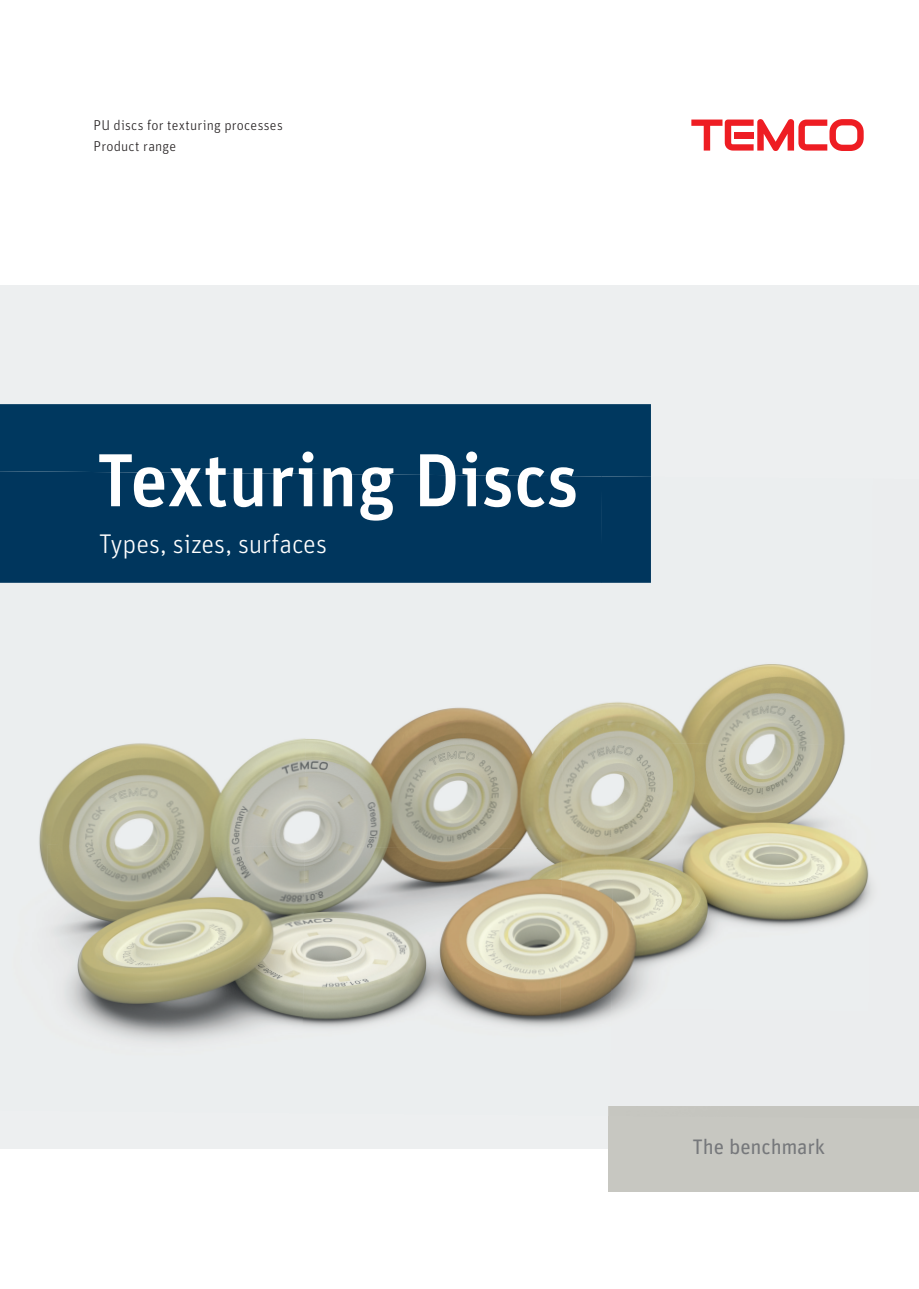
<style>
.page{position:relative;width:919px;height:1289px;background:#fff}
.page>*{position:absolute;margin:0;border:0;box-sizing:border-box;transform-origin:0 0}
.t1{font:500 75px "Unit Pro";color:#fff}
.t2{font:300 27px "Unit Pro";letter-spacing:-.005em;color:#fff}
.t3{font:21px "Unit Pro";letter-spacing:-.01em;color:#76787b}
.t4{font:300 14.25px/20.5px "Unit Pro";letter-spacing:.015em;color:#231f20}
</style>
<div class="page">
<div style="left:0;top:285px;width:918px;height:863px;background:#edeff0"></div>
<div style="left:608px;top:1106px;width:310px;height:85px;background:#c7c7c1"></div>
<img style="left:39px;top:805px;width:8px;height:66px">
<img style="left:615px;top:664px;width:230px;height:78px">
<img style="left:562px;top:702px;width:53px;height:326px">
<img style="left:47px;top:738px;width:257px;height:106px">
<img style="left:304px;top:702px;width:260px;height:147px">
<img style="left:611px;top:742px;width:260px;height:267px">
<img style="left:45px;top:844px;width:260px;height:199px">
<img style="left:302px;top:846px;width:260px;height:197px">
<img style="left:610px;top:1009px;width:17px;height:19px">
<div style="left:0;top:404px;width:651px;height:72px;background:#00385f"></div>
<div style="left:0;top:471px;width:602px;height:112px;background:#00365d"></div>
<div style="left:600px;top:476px;width:51px;height:107px;background:#00365d"></div>
<svg style="left:691px;top:119px;width:172px;height:32px"></svg>
<p class="t4" style="left:94px;top:115px;width:191px">PU discs for texturing processes<br>Product range</p>
<h1 class="t1" style="left:97px;top:424px;width:484px">Texturing Discs</h1>
<h2 class="t2" style="left:99px;top:525px;width:230px">Types, sizes, surfaces</h2>
<h3 class="t3" style="left:692px;top:1131px;width:134px">The benchmark</h3>
</div>
